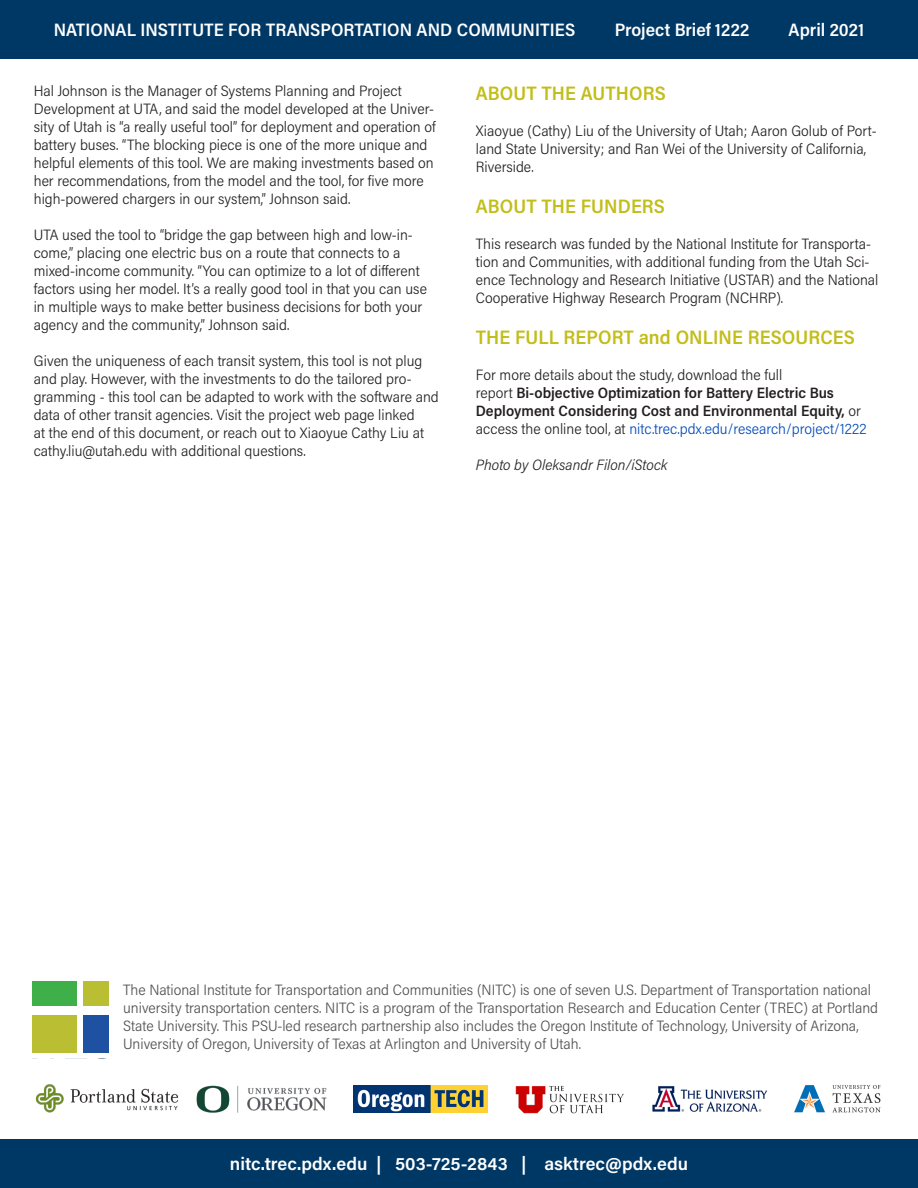
<style>
.page{position:relative;width:918px;height:1188px;background:#fff}
.page>*{position:absolute;margin:0;border:0;box-sizing:border-box;transform-origin:0 0}
.t1{font:600 19.5px "Acumin Pro Semi Cond";letter-spacing:.005em;color:#c2bd19}
.t2{font:600 18px "Acumin Pro Semi Cond";letter-spacing:.005em;color:#fff}
.t3{font:600 18px "Acumin Pro";letter-spacing:.005em;color:#fff}
.t4{font:300 15px/18px "Acumin Pro Semi Cond";color:#231f20}
.t5{font:300 15px/18px "Acumin Pro Semi Cond";color:#505052}
.t6{font:600 15px/18px "Acumin Pro Semi Cond";color:#231f20}
.t7{font:italic 300 15px "Acumin Pro Semi Cond";color:#231f20}
.s1{font-weight:300}
.s2{font-weight:300;color:#004aba}
</style>
<div class="page">
<div style="left:0;top:1140px;width:918px;height:48px;background:#003865"></div>
<img style="left:652px;top:1086px;width:116px;height:26px">
<img style="left:196px;top:1085px;width:130px;height:28px">
<img style="left:794px;top:1084px;width:87px;height:29px">
<img style="left:516px;top:1086px;width:108px;height:27px">
<img style="left:354px;top:1085px;width:133px;height:28px">
<img style="left:35px;top:1084px;width:144px;height:29px">
<div style="left:32px;top:1015px;width:45px;height:37px;background:#b9be33"></div>
<div style="left:32px;top:981px;width:45px;height:24px;background:#3eaf49"></div>
<div style="left:83px;top:1015px;width:25px;height:37px;background:#1f51a3"></div>
<div style="left:83px;top:981px;width:25px;height:24px;background:#b9be33"></div>
<div style="left:0;top:0;width:918px;height:58px;background:#003865"></div>
<p class="t2" style="left:54px;top:17px;width:523px">NATIONAL INSTITUTE FOR TRANSPORTATION AND COMMUNITIES</p>
<p class="t2" style="left:615px;top:17px;width:136px">Project Brief 1222</p>
<p class="t2" style="left:789px;top:17px;width:77px">April 2021</p>
<p class="t4" style="left:34px;top:82px;width:403px">Hal Johnson is the Manager of Systems Planning and Project Development at UTA, and said the model developed at the Univer&shy;sity of Utah is “a really useful tool” for deployment and operation of battery buses. “The blocking piece is one of the more unique and helpful elements of this tool. We are making investments based on her recommendations, from the model and the tool, for five more high-powered chargers in our system,” Johnson said.</p>
<p class="t4" style="left:34px;top:226px;width:395px">UTA used the tool to “bridge the gap between high and low-in&shy;come,” placing one electric bus on a route that connects to a mixed-income community. “You can optimize to a lot of different factors using her model. It’s a really good tool in that you can use in multiple ways to make better business decisions for both your agency and the community,” Johnson said.</p>
<p class="t4" style="left:34px;top:352px;width:407px">Given the uniqueness of each transit system, this tool is not plug and play. However, with the investments to do the tailored pro&shy;gramming - this tool can be adapted to work with the software and data of other transit agencies. Visit the project web page linked<br>at the end of this document, or reach out to Xiaoyue Cathy Liu at cathy.liu@utah.edu with additional questions.</p>
<p class="t1" style="left:476px;top:79px;width:191px">ABOUT THE AUTHORS</p>
<p class="t4" style="left:476px;top:121px;width:402px">Xiaoyue (Cathy) Liu of the University of Utah; Aaron Golub of Port&shy;land State University; and Ran Wei of the University of California,<br>Riverside.</p>
<p class="t1" style="left:476px;top:193px;width:191px">ABOUT THE FUNDERS</p>
<p class="t4" style="left:476px;top:234px;width:404px">This research was funded by the National Institute for Transporta&shy;tion and Communities, with additional funding from the Utah Sci&shy;ence Technology and Research Initiative (USTAR) and the National Cooperative Highway Research Program (NCHRP).</p>
<p class="t1" style="left:476px;top:324px;width:380px">THE FULL REPORT and ONLINE RESOURCES</p>
<p class="t4" style="left:476px;top:366px;width:308px">For more details about the study, download the full</p>
<p class="t6" style="left:476px;top:384px;width:392px"><span class="s1">report</span> Bi-objective Optimization for Battery Electric Bus<br>Deployment Considering Cost and Environmental Equity, <span class="s1">or access the online tool, at</span> <span class="s2">nitc.trec.pdx.edu/research/project/1222</span></p>
<p class="t7" style="left:476px;top:455px;width:193px">Photo by Oleksandr Filon/iStock</p>
<p class="t5" style="left:123px;top:980px;width:757px">The National Institute for Transportation and Communities (NITC) is one of seven U.S. Department of Transportation national university transportation centers. NITC is a program of the Transportation Research and Education Center (TREC) at Portland State University. This PSU-led research partnership also includes the Oregon Institute of Technology, University of Arizona, University of Oregon, University of Texas at Arlington and University of Utah.</p>
<p class="t3" style="left:230px;top:1152px;width:460px">nitc.trec.pdx.edu | 503-725-2843 | asktrec@pdx.edu</p>
</div>
